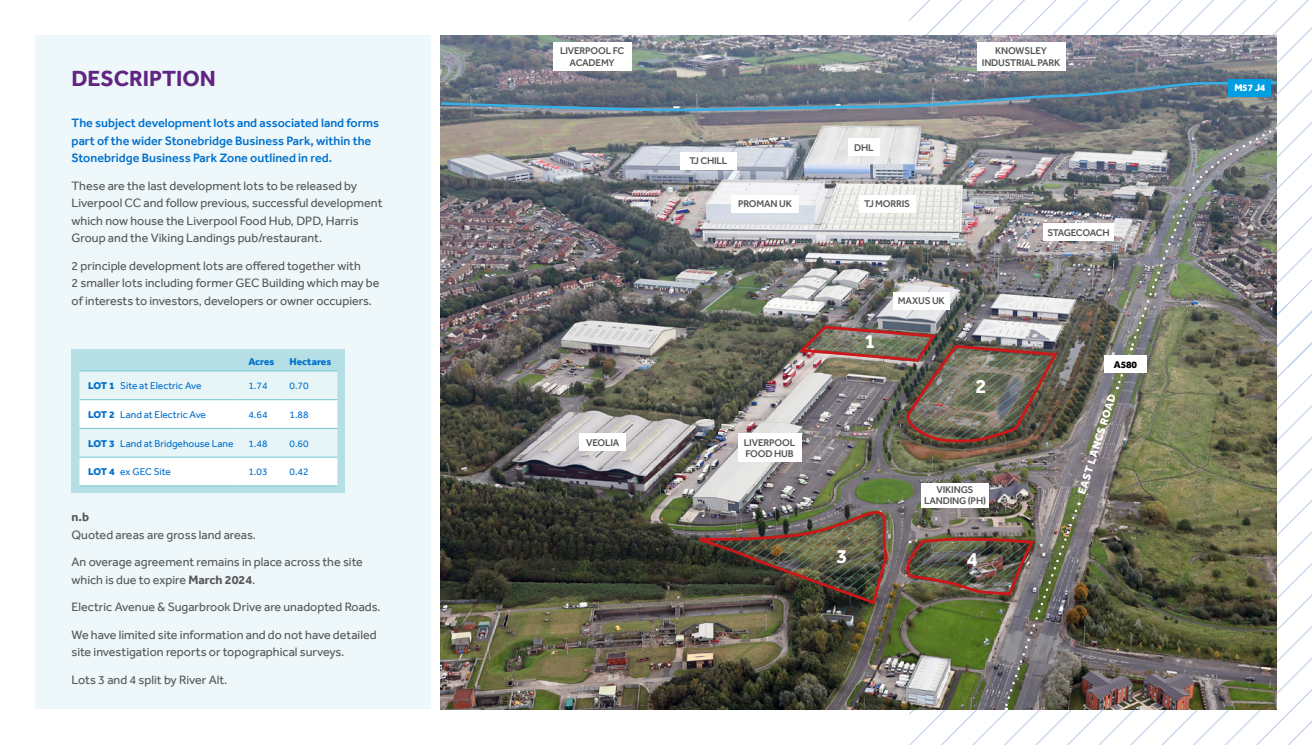
<style>
.page{position:relative;width:1312px;height:745px;background:#fff}
.page>*{position:absolute;margin:0;border:0;box-sizing:border-box;transform-origin:0 0}
.t1{font:700 22.5px "Effra";color:#602483}
.t2{font:700 20.38px "Effra";color:#fff}
.t3{font:12.5px/17.5px "Effra";color:#575756}
.t4{font:500 12.5px/17.5px "Effra";color:#0070ce}
.t5{font:700 12.5px "Effra";color:#575756}
.t6{font:800 11.25px "Effra";color:#fff}
.t7{font:10.12px "Effra";color:#0070ce}
.t8{font:800 10.12px "Effra";color:#0070ce}
.t9{font:500 10px/11.2px "Effra";letter-spacing:-.02em;color:#575756;text-align:center}
.t10{font:500 10px "Effra";letter-spacing:-.04em;color:#575756}
.t11{font:800 10px "Effra";color:#fff}
.t12{font:800 10px "Effra";color:#000}
.s1{font-weight:800}
.s2{font-weight:700}
</style>
<div class="page">
<div style="left:35px;top:35px;width:396px;height:673px;background:#eef7f9"></div>
<svg style="left:909px;top:0;width:402px;height:302px"></svg>
<svg style="left:907px;top:302px;width:404px;height:442px"></svg>
<img style="left:441px;top:35px;width:835px;height:674px">
<img style="left:795px;top:324px;width:263px;height:120px">
<img style="left:682px;top:509px;width:207px;height:97px">
<div style="left:553px;top:43px;width:78px;height:28px;background:#fff"></div>
<div style="left:737px;top:433px;width:64px;height:28px;background:#fff"></div>
<div style="left:680px;top:151px;width:56px;height:18px;background:#fff"></div>
<div style="left:579px;top:433px;width:46px;height:18px;background:#fff"></div>
<div style="left:731px;top:195px;width:67px;height:18px;background:#fff"></div>
<div style="left:858px;top:195px;width:57px;height:18px;background:#fff"></div>
<div style="left:892px;top:292px;width:57px;height:18px;background:#fff"></div>
<div style="left:921px;top:482px;width:67px;height:25px;background:#fff"></div>
<div style="left:1042px;top:223px;width:71px;height:18px;background:#fff"></div>
<div style="left:847px;top:138px;width:32px;height:18px;background:#fff"></div>
<div style="left:976px;top:43px;width:89px;height:28px;background:#fff"></div>
<svg style="left:440px;top:80px;width:838px;height:32px;background:#677684"></svg>
<div style="left:1228px;top:79px;width:42px;height:18px;background:#009fe3"></div>
<img style="left:1114px;top:123px;width:170px;height:266px">
<img style="left:903px;top:502px;width:176px;height:207px">
<div style="left:1103px;top:355px;width:43px;height:18px;background:#fff"></div>
<div style="left:71px;top:349px;width:274px;height:144px;background:#b5dee5"></div>
<svg style="left:79px;top:372px;width:258px;height:113px;background:#f2f9fa"></svg>
<hr style="left:79px;top:370px;width:161px;height:1px;background:#73c7d2">
<hr style="left:240px;top:370px;width:41px;height:1px;background:#73c7d2">
<hr style="left:281px;top:370px;width:56px;height:1px;background:#73c7d2">
<hr style="left:79px;top:399px;width:161px;height:1px;background:#73c7d2">
<hr style="left:240px;top:399px;width:41px;height:1px;background:#73c7d2">
<hr style="left:281px;top:399px;width:56px;height:1px;background:#73c7d2">
<hr style="left:79px;top:428px;width:161px;height:1px;background:#73c7d2">
<hr style="left:240px;top:428px;width:41px;height:1px;background:#73c7d2">
<hr style="left:281px;top:428px;width:56px;height:1px;background:#73c7d2">
<hr style="left:79px;top:456px;width:161px;height:1px;background:#73c7d2">
<hr style="left:240px;top:456px;width:41px;height:1px;background:#73c7d2">
<hr style="left:281px;top:456px;width:56px;height:1px;background:#73c7d2">
<hr style="left:79px;top:485px;width:161px;height:1px;background:#73c7d2">
<hr style="left:240px;top:485px;width:41px;height:1px;background:#73c7d2">
<hr style="left:281px;top:485px;width:56px;height:1px;background:#73c7d2">
<h1 class="t1" style="left:71px;top:65px;width:146px">DESCRIPTION</h1>
<p class="t4" style="left:71px;top:114px;width:309px">The subject development lots and associated land forms part of the wider Stonebridge Business Park, within the<br>Stonebridge Business Park Zone outlined in red.</p>
<p class="t3" style="left:71px;top:177px;width:312px">These are the last development lots to be released by Liverpool CC and follow previous, successful development which now house the Liverpool Food Hub, DPD, Harris Group and the Viking Landings pub/restaurant.</p>
<p class="t3" style="left:71px;top:257px;width:309px">2 principle development lots are offered together with<br>2 smaller lots including former GEC Building which may be of interests to investors, developers or owner occupiers.</p>
<p class="t9" style="left:560px;top:45px;width:66px">LIVERPOOL FC<br>ACADEMY</p>
<p class="t9" style="left:689px;top:155px;width:39px">TJ CHILL</p>
<p class="t9" style="left:854px;top:141px;width:21px">DHL</p>
<p class="t9" style="left:737px;top:198px;width:55px">PROMAN UK</p>
<p class="t9" style="left:864px;top:198px;width:47px">TJ MORRIS</p>
<h2 class="t2" style="left:864px;top:329px;width:13px">1</h2>
<p class="t9" style="left:897px;top:295px;width:48px">MAXUS UK</p>
<p class="t9" style="left:981px;top:45px;width:80px">KNOWSLEY<br>INDUSTRIAL PARK</p>
<p class="t10" style="left:1047px;top:226px;width:64px">STAGECOACH</p>
<p class="t8" style="left:248px;top:355px;width:27px">Acres</p>
<p class="t8" style="left:289px;top:355px;width:43px">Hectares</p>
<p class="t12" style="left:1113px;top:358px;width:25px">A580</p>
<p class="t7" style="left:88px;top:379px;width:115px"><span class="s1">LOT 1</span> Site at Electric Ave</p>
<p class="t7" style="left:248px;top:379px;width:21px">1.74</p>
<p class="t7" style="left:289px;top:379px;width:21px">0.70</p>
<p class="t7" style="left:88px;top:408px;width:119px"><span class="s1">LOT 2</span> Land at Electric Ave</p>
<p class="t7" style="left:248px;top:408px;width:21px">4.64</p>
<p class="t7" style="left:289px;top:408px;width:21px">1.88</p>
<p class="t7" style="left:88px;top:437px;width:147px"><span class="s1">LOT 3</span> Land at Bridgehouse Lane</p>
<p class="t7" style="left:248px;top:437px;width:21px">1.48</p>
<p class="t7" style="left:289px;top:437px;width:21px">0.60</p>
<p class="t7" style="left:88px;top:465px;width:84px"><span class="s1">LOT 4</span> ex GEC Site</p>
<p class="t7" style="left:248px;top:465px;width:21px">1.03</p>
<p class="t7" style="left:289px;top:465px;width:21px">0.42</p>
<p class="t5" style="left:71px;top:509px;width:19px">n.b</p>
<p class="t3" style="left:71px;top:525px;width:186px">Quoted areas are gross land areas.</p>
<p class="t3" style="left:71px;top:553px;width:293px">An overage agreement remains in place across the site which is due to expire <span class="s2">March 2024</span>.</p>
<p class="t3" style="left:71px;top:598px;width:310px">Electric Avenue &amp; Sugarbrook Drive are unadopted Roads.</p>
<p class="t3" style="left:71px;top:625px;width:306px">We have limited site information and do not have detailed site investigation reports or topographical surveys.</p>
<p class="t3" style="left:71px;top:670px;width:157px">Lots 3 and 4 split by River Alt.</p>
<p class="t9" style="left:586px;top:436px;width:35px">VEOLIA</p>
<p class="t9" style="left:743px;top:436px;width:53px;text-align:left">LIVERPOOL<br>FOOD HUB</p>
<h2 class="t2" style="left:975px;top:373px;width:13px">2</h2>
<p class="t9" style="left:923px;top:483px;width:63px">VIKINGS<br>LANDING (PH)</p>
<h2 class="t2" style="left:836px;top:543px;width:13px">3</h2>
<h2 class="t2" style="left:966px;top:547px;width:13px">4</h2>
<p class="t6" style="left:1074px;top:491px;width:106px;rotate:-72deg">EAST LANCS ROAD</p>
<p class="t11" style="left:1233px;top:82px;width:33px">M57 J4</p>
</div>
